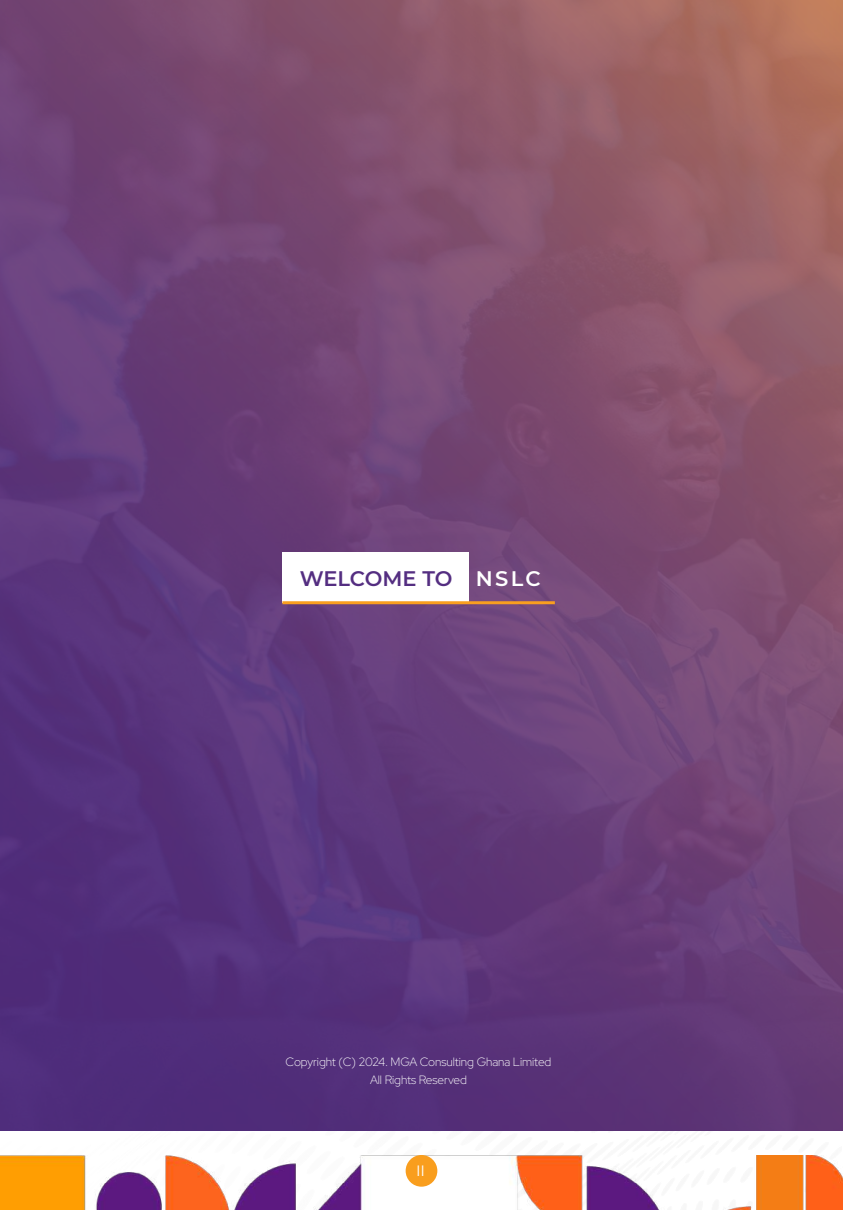
<style>
.page{position:relative;width:843px;height:1210px;background:#fff}
.page>*{position:absolute;margin:0;border:0;box-sizing:border-box;transform-origin:0 0}
.t1{font:600 21px "Montserrat";color:#542e81}
.t2{font:15px "Montserrat";color:#fff}
.t3{font:300 12px/18px "Red Hat Display";letter-spacing:-.005em;color:#fff;text-align:center}
.s1{color:#fff}
</style>
<div class="page">
<img style="left:0;top:1155px;width:842px;height:55px">
<div style="left:405px;top:1155px;width:32px;height:31px;background:#f99e1e;border-radius:50%"></div>
<img style="left:0;top:0;width:842px;height:1130px">
<div style="left:282px;top:552px;width:186px;height:51px;background:#fff"></div>
<hr style="left:282px;top:601px;width:272px;height:3px;background:#f99f1f">
<h1 class="t1" style="left:300px;top:563px;width:242px">WELCOME TO <span class="s1">NSLC</span></h1>
<p class="t3" style="left:285px;top:1053px;width:267px">Copyright (C) 2024. MGA Consulting Ghana Limited<br>All Rights Reserved</p>
<p class="t2" style="left:416px;top:1160px;width:11px">II</p>
</div>
